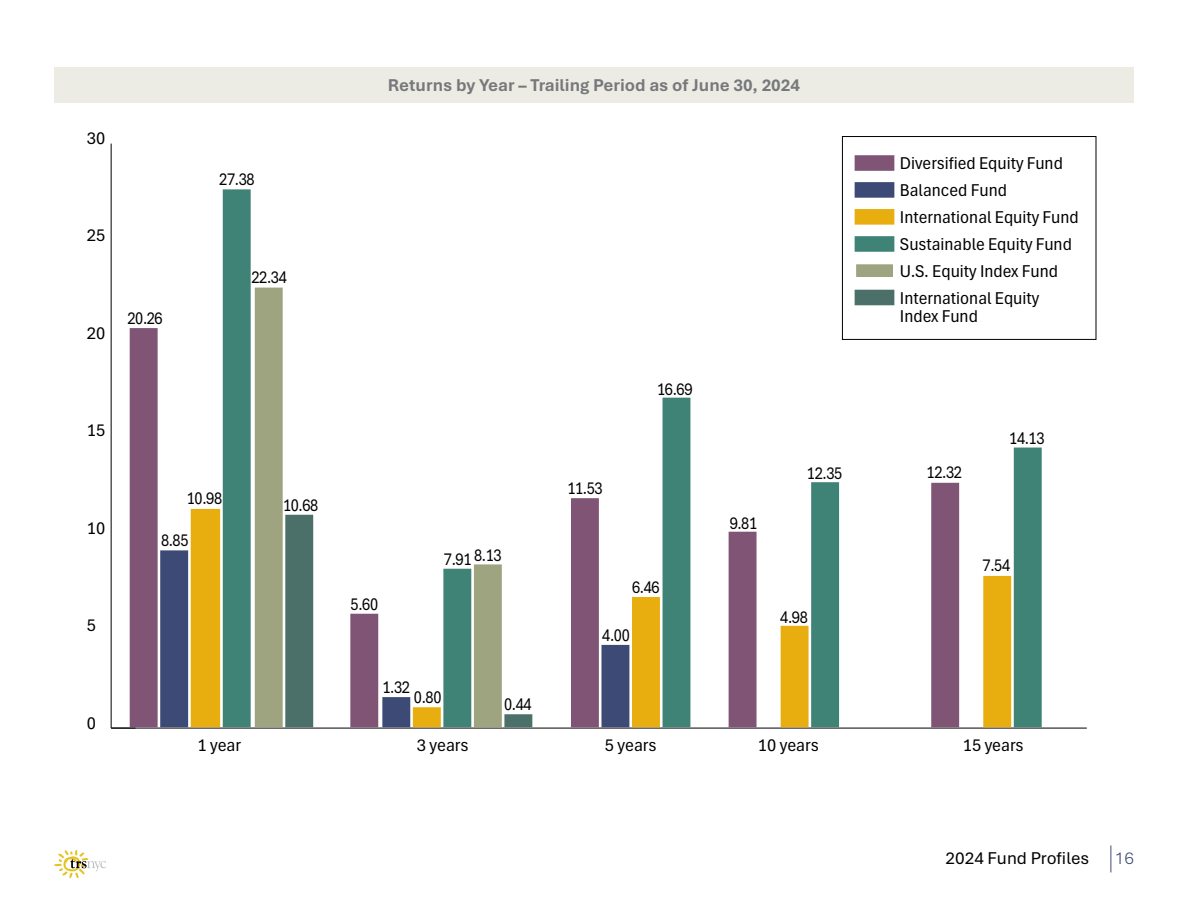
<style>
.page{position:relative;width:1188px;height:918px;background:#fff}
.page>*{position:absolute;margin:0;border:0;box-sizing:border-box;transform-origin:0 0}
.t1{font:condensed 18px/27px "Aptos";color:#000}
.t2{font:condensed 18px "Aptos";color:#000;scale:.9 1}
.t3{font:700 18px "Aptos";color:#77787b}
.t4{font:18px "Aptos";color:#000}
.t5{font:300 18px "Aptos";color:#3d4a76}
</style>
<div class="page">
<svg style="left:1111px;top:845px;width:1px;height:27px"></svg>
<svg style="left:54px;top:850px;width:53px;height:28px"></svg>
<hr style="left:111px;top:728px;width:976px;height:1px;background:#000">
<hr style="left:111px;top:144px;width:1px;height:584px;background:#000">
<svg style="left:111px;top:728px;width:25px;height:1px"></svg>
<div style="left:132px;top:330px;width:23px;height:395px;background:#805475"></div>
<div style="left:130px;top:328px;width:28px;height:399px;border:4px solid #805475"></div>
<div style="left:353px;top:616px;width:23px;height:109px;background:#805475"></div>
<div style="left:350px;top:614px;width:28px;height:113px;border:4px solid #805475"></div>
<div style="left:573px;top:500px;width:24px;height:225px;background:#805475"></div>
<div style="left:571px;top:498px;width:28px;height:229px;border:4px solid #805475"></div>
<div style="left:731px;top:534px;width:23px;height:191px;background:#805475"></div>
<div style="left:729px;top:532px;width:28px;height:195px;border:4px solid #805475"></div>
<div style="left:933px;top:485px;width:24px;height:240px;background:#805475"></div>
<div style="left:931px;top:483px;width:28px;height:244px;border:4px solid #805475"></div>
<div style="left:162px;top:553px;width:24px;height:172px;background:#3d4a76"></div>
<div style="left:160px;top:550px;width:28px;height:177px;border:4px solid #3d4a76"></div>
<div style="left:385px;top:699px;width:23px;height:26px;background:#3d4a76"></div>
<div style="left:382px;top:697px;width:28px;height:30px;border:4px solid #3d4a76"></div>
<div style="left:604px;top:647px;width:23px;height:78px;background:#3d4a76"></div>
<div style="left:601px;top:645px;width:28px;height:82px;border:4px solid #3d4a76"></div>
<div style="left:193px;top:511px;width:25px;height:214px;background:#e8ae10"></div>
<div style="left:191px;top:509px;width:29px;height:218px;border:4px solid #e8ae10"></div>
<div style="left:415px;top:709px;width:24px;height:16px;background:#e8ae10"></div>
<div style="left:413px;top:707px;width:28px;height:20px;border:4px solid #e8ae10"></div>
<div style="left:634px;top:599px;width:24px;height:126px;background:#e8ae10"></div>
<div style="left:632px;top:597px;width:28px;height:130px;border:4px solid #e8ae10"></div>
<div style="left:783px;top:628px;width:23px;height:97px;background:#e8ae10"></div>
<div style="left:781px;top:626px;width:28px;height:101px;border:4px solid #e8ae10"></div>
<div style="left:986px;top:578px;width:23px;height:147px;background:#e8ae10"></div>
<div style="left:983px;top:576px;width:28px;height:151px;border:4px solid #e8ae10"></div>
<div style="left:225px;top:192px;width:23px;height:533px;background:#3e8376"></div>
<div style="left:223px;top:189px;width:28px;height:538px;border:4px solid #3e8376"></div>
<div style="left:446px;top:571px;width:23px;height:154px;background:#3e8376"></div>
<div style="left:443px;top:569px;width:28px;height:158px;border:4px solid #3e8376"></div>
<div style="left:665px;top:400px;width:23px;height:325px;background:#3e8376"></div>
<div style="left:663px;top:398px;width:27px;height:329px;border:4px solid #3e8376"></div>
<div style="left:813px;top:484px;width:24px;height:241px;background:#3e8376"></div>
<div style="left:811px;top:482px;width:28px;height:245px;border:4px solid #3e8376"></div>
<div style="left:1016px;top:450px;width:23px;height:275px;background:#3e8376"></div>
<div style="left:1014px;top:448px;width:28px;height:279px;border:4px solid #3e8376"></div>
<div style="left:257px;top:290px;width:23px;height:435px;background:#9ea480"></div>
<div style="left:255px;top:288px;width:28px;height:439px;border:4px solid #9ea480"></div>
<div style="left:476px;top:567px;width:24px;height:158px;background:#9ea480"></div>
<div style="left:474px;top:564px;width:28px;height:163px;border:4px solid #9ea480"></div>
<div style="left:288px;top:517px;width:23px;height:208px;background:#4a7069"></div>
<div style="left:285px;top:515px;width:28px;height:212px;border:4px solid #4a7069"></div>
<div style="left:507px;top:717px;width:23px;height:8px;background:#4a7069"></div>
<div style="left:504px;top:714px;width:28px;height:13px;border:4px solid #4a7069"></div>
<div style="left:842px;top:136px;width:254px;height:204px;border:1px solid #000"></div>
<div style="left:857px;top:157px;width:35px;height:12px;background:#805475"></div>
<div style="left:855px;top:155px;width:39px;height:16px;border:4px solid #805475"></div>
<div style="left:857px;top:184px;width:35px;height:11px;background:#3d4a76"></div>
<div style="left:855px;top:182px;width:39px;height:16px;border:4px solid #3d4a76"></div>
<div style="left:857px;top:211px;width:35px;height:11px;background:#e8ae10"></div>
<div style="left:855px;top:209px;width:39px;height:16px;border:4px solid #e8ae10"></div>
<div style="left:857px;top:238px;width:35px;height:11px;background:#3e8376"></div>
<div style="left:855px;top:236px;width:39px;height:16px;border:4px solid #3e8376"></div>
<div style="left:857px;top:265px;width:35px;height:11px;background:#9ea480"></div>
<div style="left:856px;top:264px;width:37px;height:13px;border:2px solid #9ea480"></div>
<div style="left:857px;top:292px;width:35px;height:11px;background:#4a7069"></div>
<div style="left:855px;top:290px;width:39px;height:15px;border:4px solid #4a7069"></div>
<div style="left:54px;top:68px;width:1080px;height:35px;background:#ecebe4"></div>
<p class="t1" style="left:87px;top:124px;width:20px">30</p>
<p class="t1" style="left:87px;top:221px;width:20px">25</p>
<p class="t1" style="left:87px;top:319px;width:20px">20</p>
<p class="t1" style="left:87px;top:416px;width:20px">15</p>
<p class="t1" style="left:87px;top:514px;width:20px">10</p>
<p class="t1" style="left:87px;top:611px;width:11px">5</p>
<p class="t1" style="left:87px;top:708px;width:11px">0</p>
<p class="t2" style="left:219px;top:167px;width:41px">27.38</p>
<p class="t2" style="left:251px;top:265px;width:41px">22.34</p>
<p class="t3" style="left:388px;top:73px;width:414px">Returns by Year – Trailing Period as of June 30, 2024</p>
<p class="t1" style="left:900px;top:149px;width:180px">Diversified Equity Fund<br>Balanced Fund<br>International Equity Fund<br>Sustainable Equity Fund<br>U.S. Equity Index Fund<br>International Equity</p>
<p class="t2" style="left:127px;top:305px;width:41px">20.26</p>
<p class="t1" style="left:900px;top:302px;width:80px">Index Fund</p>
<p class="t2" style="left:187px;top:486px;width:41px">10.98</p>
<p class="t2" style="left:161px;top:528px;width:32px">8.85</p>
<p class="t2" style="left:283px;top:493px;width:41px">10.68</p>
<p class="t2" style="left:351px;top:591px;width:32px">5.60</p>
<p class="t2" style="left:444px;top:545px;width:66px">7.91 8.13</p>
<p class="t2" style="left:382px;top:674px;width:32px">1.32</p>
<p class="t2" style="left:414px;top:685px;width:32px">0.80</p>
<p class="t2" style="left:504px;top:692px;width:32px">0.44</p>
<p class="t2" style="left:567px;top:475px;width:41px">11.53</p>
<p class="t2" style="left:657px;top:376px;width:41px">16.69</p>
<p class="t2" style="left:632px;top:575px;width:32px">6.46</p>
<p class="t2" style="left:602px;top:623px;width:32px">4.00</p>
<p class="t2" style="left:730px;top:511px;width:32px">9.81</p>
<p class="t2" style="left:807px;top:460px;width:41px">12.35</p>
<p class="t2" style="left:927px;top:460px;width:41px">12.32</p>
<p class="t2" style="left:1009px;top:426px;width:41px">14.13</p>
<p class="t2" style="left:780px;top:605px;width:32px">4.98</p>
<p class="t2" style="left:983px;top:553px;width:32px">7.54</p>
<p class="t1" style="left:197px;top:731px;width:45px">1 year</p>
<p class="t1" style="left:417px;top:731px;width:53px">3 years</p>
<p class="t1" style="left:605px;top:731px;width:53px">5 years</p>
<p class="t1" style="left:758px;top:731px;width:63px">10 years</p>
<p class="t1" style="left:963px;top:731px;width:63px">15 years</p>
<p class="t4" style="left:946px;top:846px;width:145px">2024 Fund Profiles</p>
<p class="t5" style="left:1115px;top:846px;width:21px">16</p>
</div>
